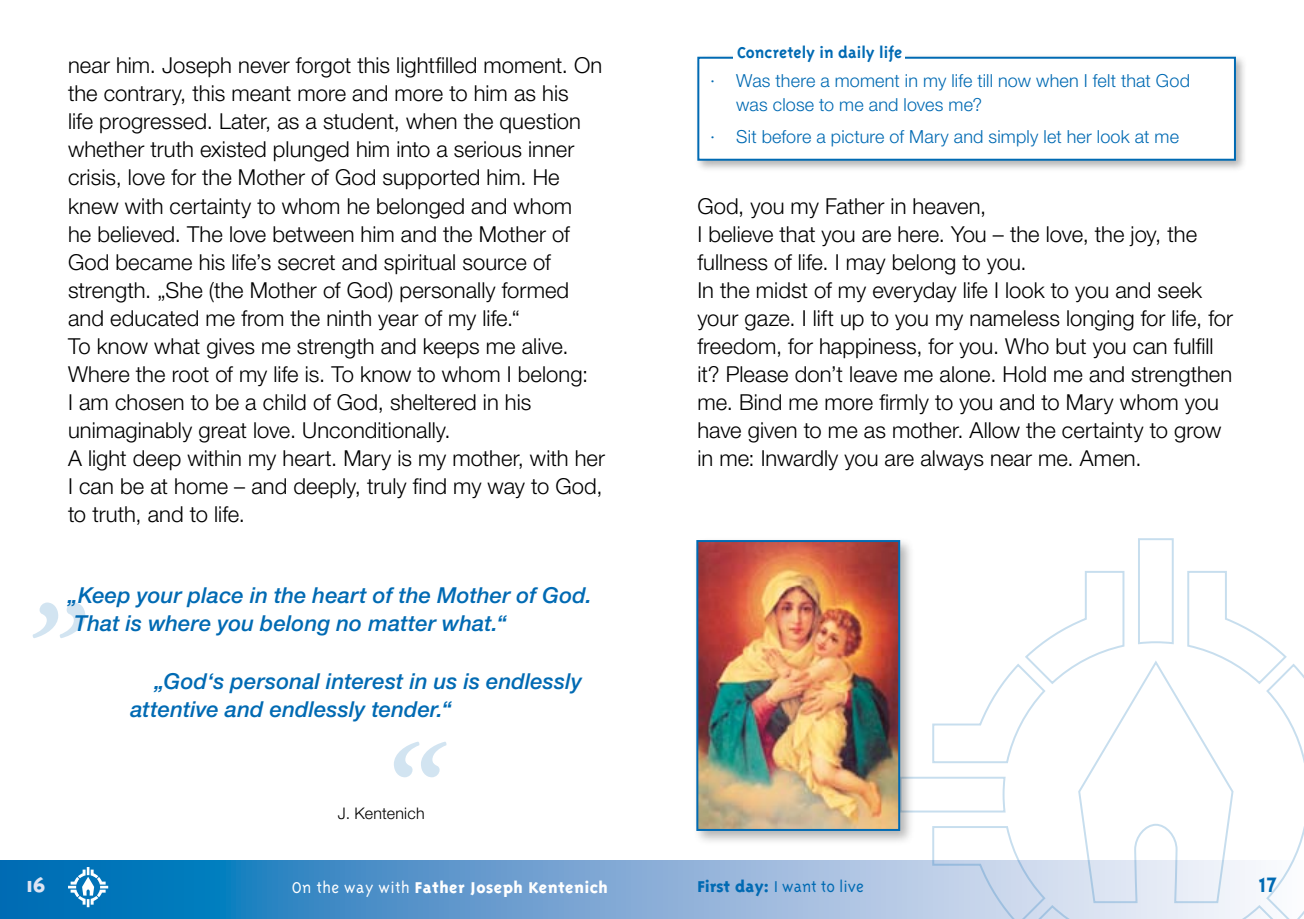
<style>
.page{position:relative;width:1304px;height:919px;background:#fff}
.page>*{position:absolute;margin:0;border:0;box-sizing:border-box;transform-origin:0 0}
.t1{font:800 24px "Triplex";color:#dde4f3}
.t2{font:700 24px "Triplex";color:#006ab3}
.t3{font:300 22px/28px "Helvetica Neue LT Std";color:#000}
.t4{font:italic 500 22px/28px "Helvetica Neue LT Std";letter-spacing:.005em;color:#006ab3}
.t5{font:300 18px/24px "Helvetica Neue LT Std";letter-spacing:.01em;color:#006ab3}
.t6{font:800 18px "Triplex";letter-spacing:.025em;color:#fff}
.t7{font:700 18px "Triplex";color:#006ab3}
.t8{font:300 18px "Triplex";color:#006ab3}
.t9{font:300 16px "Helvetica Neue LT Std";letter-spacing:.015em;color:#000}
.s1{font-weight:300}
.s2{font-weight:800}
</style>
<div class="page">
<svg style="left:0;top:860px;width:652px;height:58px;background:#3b8bc5"></svg>
<svg style="left:68px;top:866px;width:40px;height:41px"></svg>
<svg style="left:652px;top:860px;width:248px;height:58px;background:#a1bcde"></svg>
<svg style="left:900px;top:538px;width:404px;height:380px"></svg>
<div style="left:694px;top:54px;width:554px;height:118px;background:#000;opacity:.3"></div>
<div style="left:697px;top:57px;width:539px;height:104px;background:#fff;border:2px solid #006ab3"></div>
<div style="left:734px;top:44px;width:171px;height:21px;background:#fff"></div>
<div style="left:692px;top:536px;width:223px;height:309px;background:#000;opacity:.3"></div>
<img style="left:699px;top:543px;width:198px;height:284px">
<div style="left:696px;top:540px;width:204px;height:290px;border:2px solid #006ab3"></div>
<svg style="left:32px;top:602px;width:53px;height:36px"></svg>
<svg style="left:394px;top:741px;width:53px;height:36px"></svg>
<p class="t3" style="left:68px;top:51px;width:539px">near him. Joseph never forgot this lightfilled moment. On the contrary, this meant more and more to him as his<br>life progressed. Later, as a student, when the question whether truth existed plunged him into a serious inner crisis, love for the Mother of God supported him. He knew with certainty to whom he belonged and whom<br>he believed. The love between him and the Mother of God became his life’s secret and spiritual source of strength. „She (the Mother of God) personally formed and educated me from the ninth year of my life.“<br>To know what gives me strength and keeps me alive.<br>Where the root of my life is. To know to whom I belong:<br>I am chosen to be a child of God, sheltered in his unimaginably great love. Unconditionally.<br>A light deep within my heart. Mary is my mother, with her I can be at home – and deeply, truly find my way to God, to truth, and to life.</p>
<p class="t4" style="left:68px;top:581px;width:525px">„Keep your place in the heart of the Mother of God.<br>That is where you belong no matter what.“</p>
<p class="t4" style="left:130px;top:667px;width:453px;text-indent:24px">„God‘s personal interest in us is endlessly attentive and endlessly tender.“</p>
<p class="t9" style="left:338px;top:803px;width:88px">J. Kentenich</p>
<p class="t7" style="left:737px;top:43px;width:167px">Concretely in daily life</p>
<p class="t5" style="left:736px;top:69px;width:455px;text-indent:-26px">· Was there a moment in my life till now when I felt that God was close to me and loves me?</p>
<p class="t5" style="left:710px;top:125px;width:470px">· Sit before a picture of Mary and simply let her look at me</p>
<p class="t3" style="left:697px;top:191px;width:537px">God, you my Father in heaven,<br>I believe that you are here. You – the love, the joy, the fullness of life. I may belong to you.<br>In the midst of my everyday life I look to you and seek your gaze. I lift up to you my nameless longing for life, for freedom, for happiness, for you. Who but you can fulfill it? Please don’t leave me alone. Hold me and strengthen me. Bind me more firmly to you and to Mary whom you have given to me as mother. Allow the certainty to grow in me: Inwardly you are always near me. Amen.</p>
<p class="t1" style="left:26px;top:871px;width:21px">16</p>
<p class="t6" style="left:292px;top:876px;width:318px"><span class="s1">On the way with</span> Father Joseph Kentenich</p>
<p class="t8" style="left:697px;top:876px;width:168px"><span class="s2">First day:</span> I want to live</p>
<p class="t2" style="left:1259px;top:870px;width:20px">17</p>
</div>
